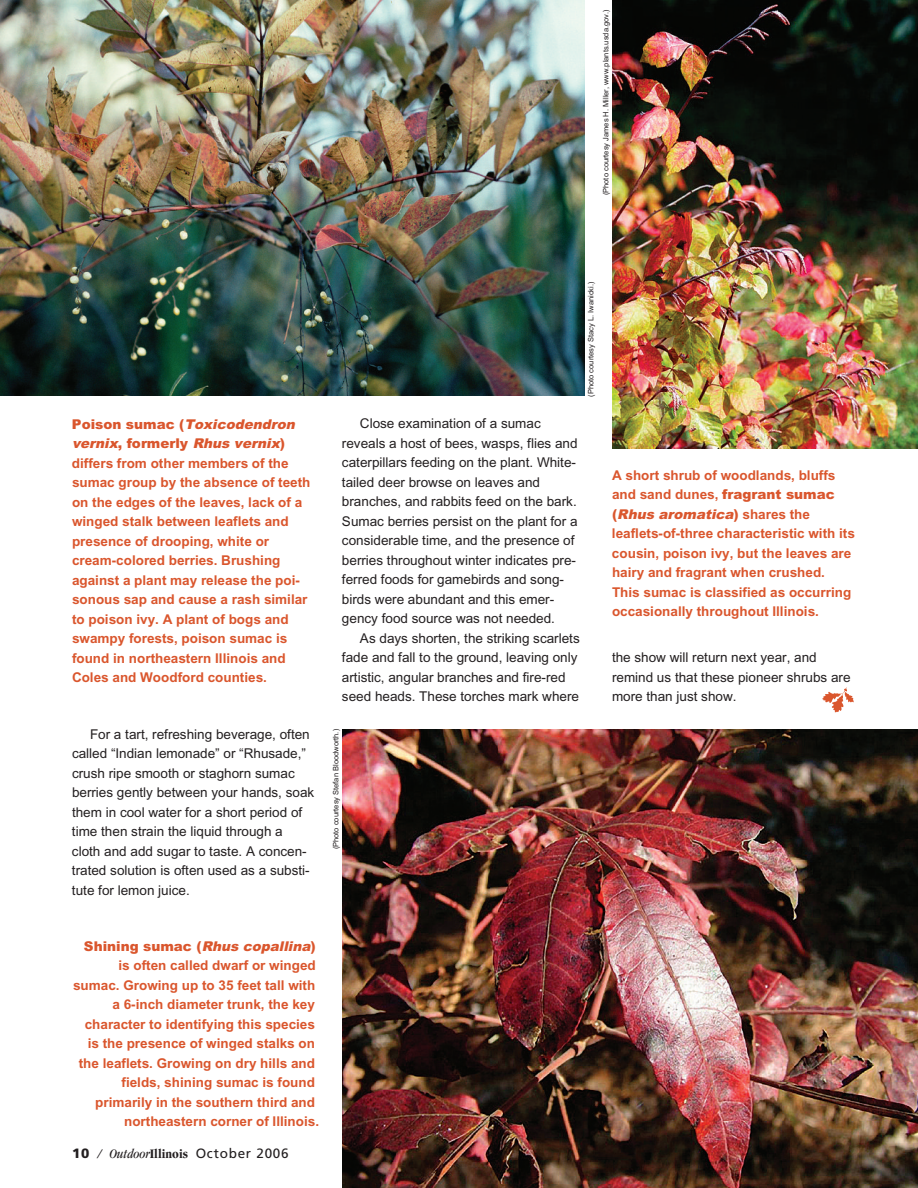
<style>
.page{position:relative;width:918px;height:1188px;background:#fff}
.page>*{position:absolute;margin:0;border:0;box-sizing:border-box;transform-origin:0 0}
.t1{font:700 13.5px/19.5px "Arial";color:#da562d}
.t2{font:13.5px/19.5px "Arial";color:#231f20}
.t3{font:13.5px "Frutiger";letter-spacing:.055em;color:#231f20}
.t4{font:900 13.5px "Arial";color:#da562d}
.t5{font:7.5px "Arial";color:#231f20}
.s1{font-weight:900}
.s2{font-weight:900;font-style:italic}
.s3{font-style:italic}
.s4{font-family:"Garamond";font-style:italic;font-stretch:condensed}
.s5{font-family:"Garamond";font-weight:700;font-stretch:condensed}
</style>
<div class="page">
<img style="left:342px;top:729px;width:576px;height:459px">
<img style="left:0;top:0;width:585px;height:396px">
<img style="left:612px;top:0;width:306px;height:448px">
<img style="left:822px;top:687px;width:32px;height:25px">
<p class="t5" style="left:603px;top:195px;width:187px;rotate:-90deg">(Photo courtesy James H. Miller, www.plants.usda.gov.)</p>
<p class="t1" style="left:72px;top:416px;width:240px"><span class="s1">Poison sumac (</span><span class="s2">Toxicodendron vernix</span><span class="s1">, fo r m e r l y</span> <span class="s2">Rhus vernix</span><span class="s1">) </span>differs from other members of the sumac group by the absence of teeth on the edges of the leaves, lack of a winged stalk between leaflets and presence of drooping, white or cream-colored berries. Brushing against a plant may release the poi&shy;sonous sap and cause a rash similar to poison ivy. A plant of bogs and swampy forests, poison sumac is found in northeastern Illinois and<br>Coles and Woodford counties.</p>
<p class="t2" style="left:72px;top:725px;width:244px;text-indent:18px">For a tart, refreshing beverage, often called “Indian lemonade” or “Rhusade,” crush ripe smooth or staghorn sumac berries gently between your hands, soak them in cool water for a short period of time then strain the liquid through a cloth and add sugar to taste. A concen&shy;trated solution is often used as a substi&shy;tute for lemon juice.</p>
<p class="t5" style="left:588px;top:397px;width:117px;rotate:-90deg">(Photo courtesy Stacy L. Iwanicki.)</p>
<p class="t2" style="left:342px;top:415px;width:237px;text-indent:18px">Close examination of a sumac reveals a host of bees, wasps, flies and caterpillars feeding on the plant. White&shy;tailed deer browse on leaves and branches, and rabbits feed on the bark.<br>Sumac berries persist on the plant for a considerable time, and the presence of berries throughout winter indicates pre&shy;ferred foods for gamebirds and song&shy;birds were abundant and this emer&shy;gency food source was not needed.</p>
<p class="t2" style="left:342px;top:629px;width:239px;text-indent:18px">As days shorten, the striking scarlets fade and fall to the ground, leaving only artistic, angular branches and fire-red seed heads. These torches mark where</p>
<p class="t5" style="left:333px;top:849px;width:122px;rotate:-90deg">(Photo courtesy Stefan Bloodworth.)</p>
<p class="t1" style="left:612px;top:466px;width:244px">A short shrub of woodlands, bluffs and sand dunes, <span class="s1">fragrant sumac<br>(</span> <span class="s2">Rhus aromatica</span><span class="s1">)</span> s h a r e s t h e leaflets-of-three characteristic with its cousin, poison ivy, but the leaves are hairy and fragrant when crushed.<br>This sumac is classified as occurring occasionally throughout Illinois.</p>
<p class="t2" style="left:612px;top:649px;width:240px">the show will return next year, and remind us that these pioneer shrubs are more than just show.</p>
<p class="t4" style="left:84px;top:938px;width:233px">Shining sumac (<span class="s3">Rhuscopallina</span>)</p>
<p class="t1" style="left:119px;top:957px;width:199px">is often called dwarf or winged</p>
<p class="t1" style="left:73px;top:977px;width:244px">sumac. Growing up to 35 feet tall with</p>
<p class="t1" style="left:112px;top:996px;width:204px">a 6-inch diameter trunk, the key</p>
<p class="t1" style="left:85px;top:1016px;width:232px">character to identifying this species</p>
<p class="t1" style="left:88px;top:1035px;width:229px">is the presence of winged stalks on</p>
<p class="t1" style="left:79px;top:1055px;width:238px">the leaflets. Growing on dry hills and</p>
<p class="t1" style="left:122px;top:1074px;width:195px">fields, shining sumac is found</p>
<p class="t1" style="left:95px;top:1094px;width:221px">primarily in the southern third and</p>
<p class="t1" style="left:124px;top:1113px;width:196px">northeastern corner of Illinois.</p>
<p class="t3" style="left:72px;top:1148px;width:218px"><span class="s1">10</span> <span class="s4">/ Outdoor</span><span class="s5">Illinois</span> October 2006</p>
</div>
